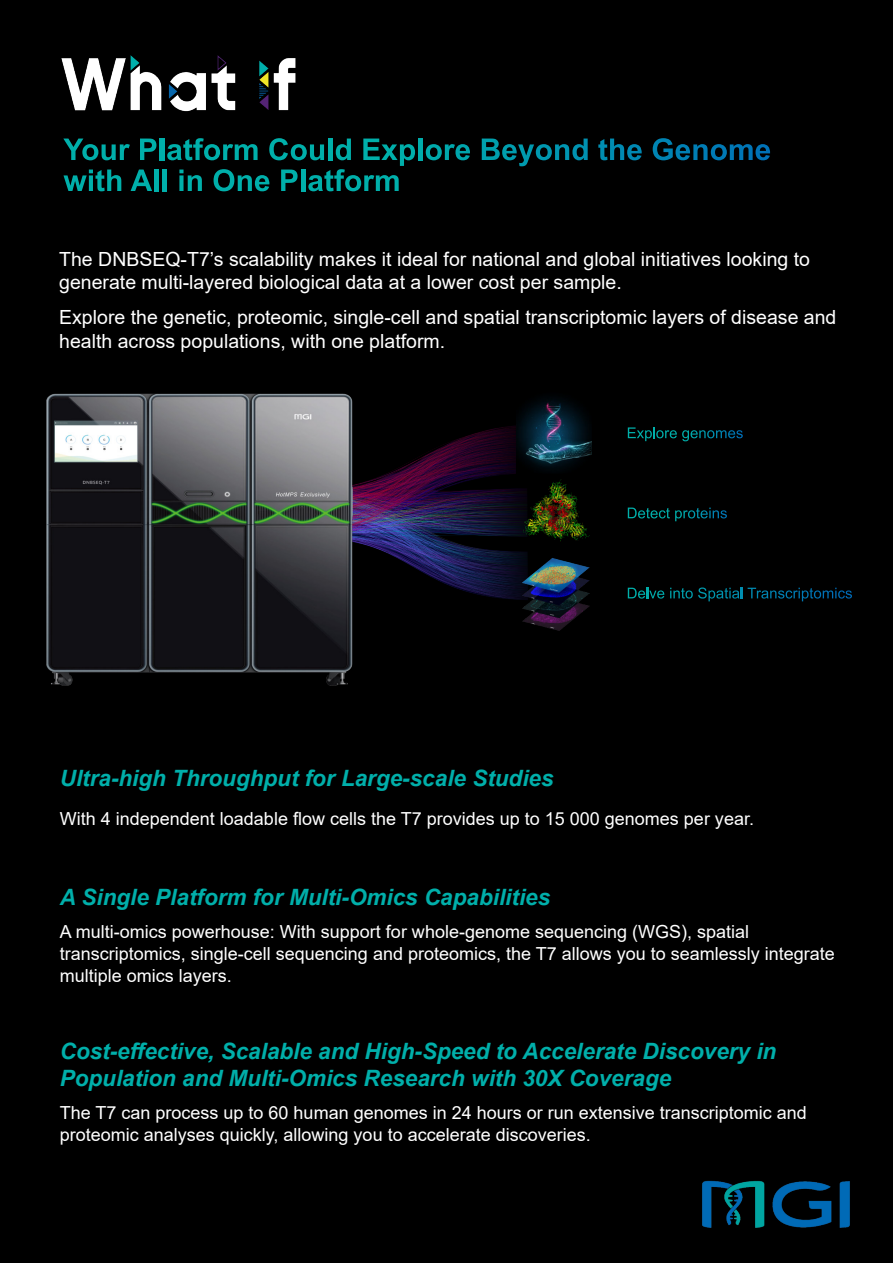
<style>
.page{position:relative;width:893px;height:1263px;background:#000}
.page>*{position:absolute;margin:0;border:0;box-sizing:border-box;transform-origin:0 0}
.t1{font:italic 700 22.5px/26.8px "Arial";color:#00afaa}
.t2{font:19.5px/23.4px "Arial";color:#fff}
.t3{font:18px/21.6px "Arial";color:#fff}
</style>
<div class="page">
<svg style="left:628px;top:588px;width:36px;height:11px"></svg>
<svg style="left:670px;top:587px;width:72px;height:14px"></svg>
<svg style="left:748px;top:588px;width:104px;height:13px"></svg>
<svg style="left:628px;top:508px;width:99px;height:13px"></svg>
<svg style="left:628px;top:427px;width:115px;height:14px"></svg>
<img style="left:414px;top:425px;width:103px;height:175px">
<img style="left:517px;top:479px;width:73px;height:73px">
<svg style="left:63px;top:139px;width:67px;height:21px"></svg>
<svg style="left:140px;top:139px;width:16px;height:21px"></svg>
<hr style="left:160px;top:139px;width:4px;height:21px;background:#00afaa">
<hr style="left:418px;top:139px;width:4px;height:21px;background:#00acab">
<svg style="left:426px;top:144px;width:44px;height:16px"></svg>
<svg style="left:482px;top:139px;width:106px;height:27px"></svg>
<svg style="left:598px;top:139px;width:44px;height:21px"></svg>
<svg style="left:653px;top:138px;width:117px;height:22px"></svg>
<svg style="left:64px;top:170px;width:57px;height:21px"></svg>
<svg style="left:131px;top:170px;width:21px;height:21px"></svg>
<div style="left:154px;top:170px;width:5px;height:21px;background:#00afaa"></div>
<hr style="left:163px;top:170px;width:4px;height:21px;background:#00afaa">
<svg style="left:167px;top:138px;width:248px;height:53px"></svg>
<img style="left:702px;top:1180px;width:148px;height:48px">
<img style="left:515px;top:552px;width:75px;height:79px">
<img style="left:46px;top:393px;width:368px;height:293px">
<img style="left:517px;top:398px;width:74px;height:72px">
<img style="left:61px;top:55px;width:235px;height:57px">
<p class="t2" style="left:59px;top:249px;width:752px">The DNBSEQ-T7’s scalability makes it ideal for national and global initiatives looking to generate multi-layered biological data at a lower cost per sample.</p>
<p class="t2" style="left:59px;top:308px;width:779px">Explore the genetic, proteomic, single-cell and spatial transcriptomic layers of disease and health across populations, with one platform.</p>
<p class="t1" style="left:60px;top:767px;width:495px">Ultra-high Throughput for Large-scale Studies</p>
<p class="t3" style="left:60px;top:810px;width:696px">With 4 independent loadable flow cells the T7 provides up to 15 000 genomes per year.</p>
<p class="t1" style="left:60px;top:886px;width:492px">A Single Platform for Multi-Omics Capabilities</p>
<p class="t3" style="left:60px;top:923px;width:777px">A multi-omics powerhouse: With support for whole-genome sequencing (WGS), spatial transcriptomics, single-cell sequencing and proteomics, the T7 allows you to seamlessly integrate multiple omics layers.</p>
<p class="t1" style="left:60px;top:1039px;width:718px">Cost-effective, Scalable and High-Speed to Accelerate Discovery in<br>Population and Multi-Omics Research with 30X Coverage</p>
<p class="t3" style="left:60px;top:1104px;width:749px">The T7 can process up to 60 human genomes in 24 hours or run extensive transcriptomic and proteomic analyses quickly, allowing you to accelerate discoveries.</p>
</div>
